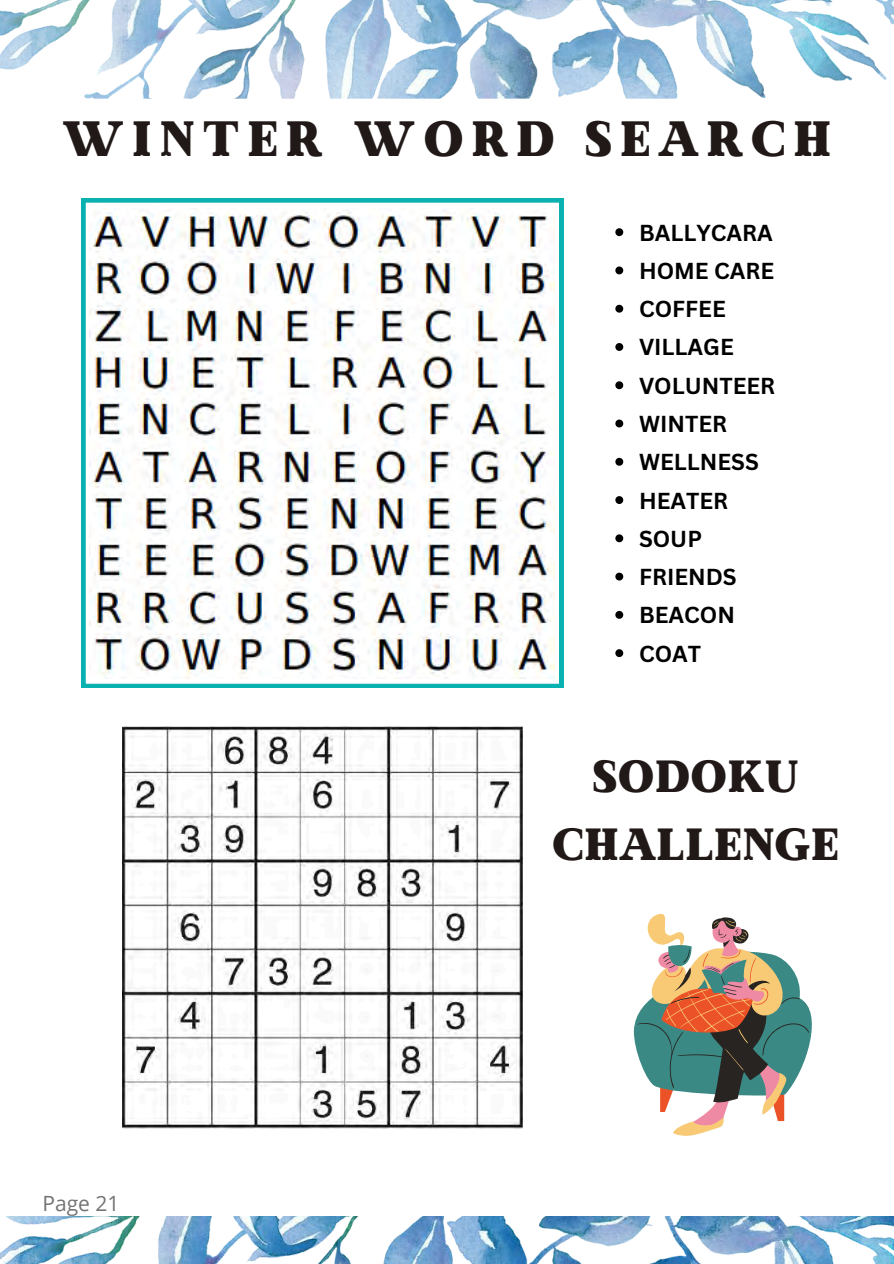
<style>
.page{position:relative;width:894px;height:1264px;background:#fff}
.page>*{position:absolute;margin:0;border:0;box-sizing:border-box;transform-origin:0 0}
.t1{font:49.5px "Made Winter Solid";letter-spacing:.145em;color:#201917}
.t2{font:45px/67.5px "Made Winter Solid";color:#201917;text-align:center}
.t3{font:700 22.5px "Canva Sans";color:#000}
.t4{font:21px "Open Sans";color:#737373}
</style>
<div class="page">
<img style="left:81px;top:198px;width:482px;height:489px">
<svg style="left:633px;top:913px;width:179px;height:223px"></svg>
<img style="left:0;top:1216px;width:893px;height:47px">
<img style="left:0;top:0;width:893px;height:99px">
<img style="left:122px;top:726px;width:400px;height:402px">
<svg style="left:615px;top:228px;width:8px;height:8px"></svg>
<svg style="left:615px;top:266px;width:8px;height:8px"></svg>
<svg style="left:615px;top:305px;width:8px;height:8px"></svg>
<svg style="left:615px;top:343px;width:8px;height:8px"></svg>
<svg style="left:615px;top:381px;width:8px;height:8px"></svg>
<svg style="left:615px;top:419px;width:8px;height:8px"></svg>
<svg style="left:615px;top:458px;width:8px;height:8px"></svg>
<svg style="left:615px;top:496px;width:8px;height:8px"></svg>
<svg style="left:615px;top:534px;width:8px;height:8px"></svg>
<svg style="left:615px;top:572px;width:8px;height:8px"></svg>
<svg style="left:615px;top:611px;width:8px;height:8px"></svg>
<svg style="left:615px;top:649px;width:8px;height:8px"></svg>
<p class="t1" style="left:62px;top:109px;width:771px">WINTER WORD SEARCH</p>
<p class="t3" style="left:638px;top:216px;width:135px">BALLYCARA</p>
<p class="t3" style="left:638px;top:255px;width:137px">HOME CARE</p>
<p class="t3" style="left:638px;top:293px;width:88px">COFFEE</p>
<p class="t3" style="left:638px;top:331px;width:96px">VILLAGE</p>
<p class="t3" style="left:638px;top:369px;width:138px">VOLUNTEER</p>
<p class="t3" style="left:638px;top:408px;width:90px">WINTER</p>
<p class="t3" style="left:638px;top:446px;width:121px">WELLNESS</p>
<p class="t3" style="left:638px;top:484px;width:91px">HEATER</p>
<p class="t3" style="left:638px;top:522px;width:64px">SOUP</p>
<p class="t3" style="left:638px;top:561px;width:99px">FRIENDS</p>
<p class="t3" style="left:638px;top:599px;width:97px">BEACON</p>
<p class="t3" style="left:638px;top:637px;width:64px">COAT</p>
<p class="t4" style="left:42px;top:1188px;width:78px">Page 21</p>
<h1 class="t2" style="left:552px;top:746px;width:288px">SODOKU<br>CHALLENGE</h1>
</div>
